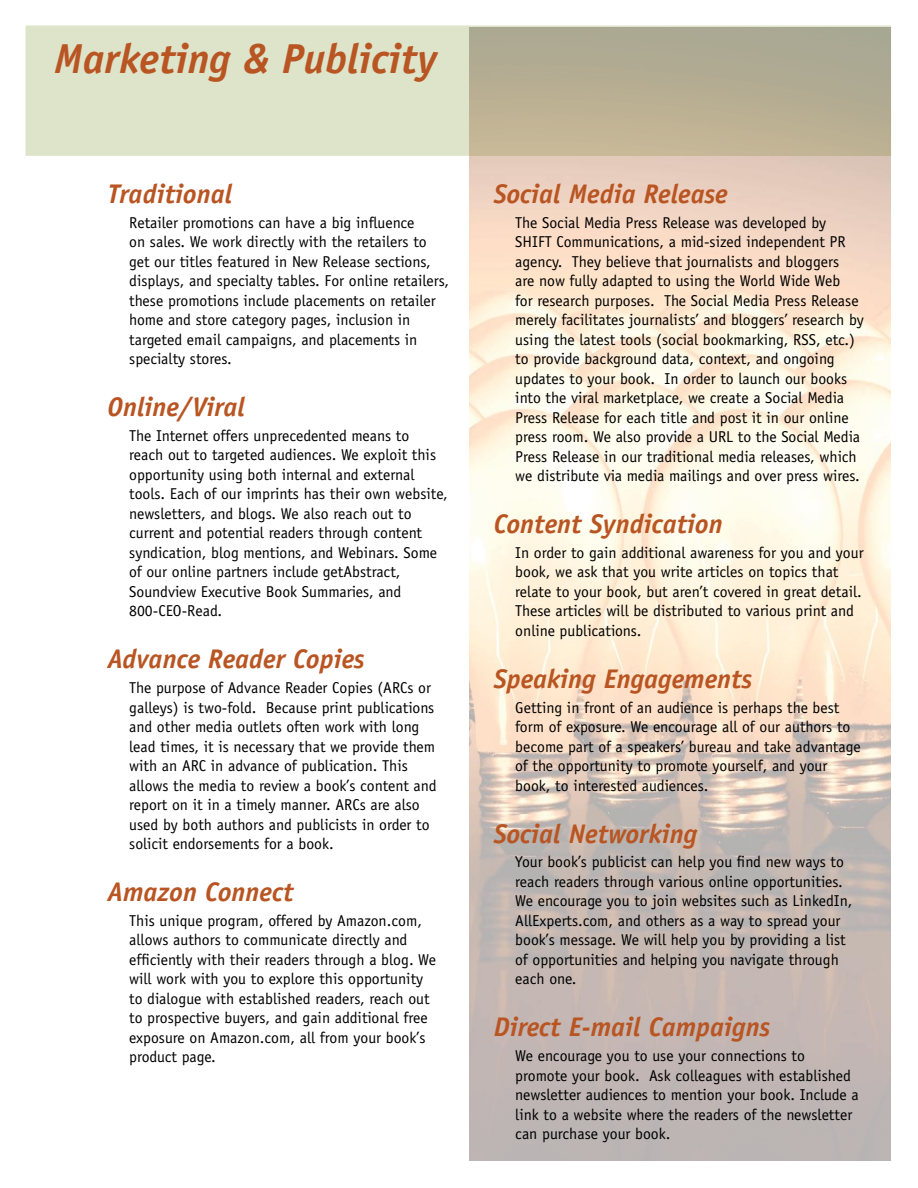
<style>
.page{position:relative;width:918px;height:1188px;background:#fff}
.page>*{position:absolute;margin:0;border:0;box-sizing:border-box;transform-origin:0 0}
.t1{font:italic 700 42px "Officina Sans";color:#b95522}
.t2{font:italic 700 27px "Officina Sans";color:#b95522}
.t3{font:15.75px/19.5px "Officina Sans";color:#000}
</style>
<div class="page">
<img style="left:470px;top:156px;width:421px;height:898px">
<svg style="left:26px;top:26px;width:865px;height:130px;background:#cac9af"></svg>
<h1 class="t1" style="left:54px;top:34px;width:385px">Marketing &amp; Publicity</h1>
<h2 class="t2" style="left:108px;top:177px;width:126px">Traditional</h2>
<p class="t3" style="left:129px;top:213px;width:322px">Retailer promotions can have a big influence<br>on sales. We work directly with the retailers to get our titles featured in New Release sections, displays, and specialty tables. For online retailers, these promotions include placements on retailer home and store category pages, inclusion in targeted email campaigns, and placements in specialty stores.</p>
<h2 class="t2" style="left:108px;top:391px;width:139px">Online/Viral</h2>
<p class="t3" style="left:129px;top:426px;width:320px">The Internet offers unprecedented means to<br>reach out to targeted audiences. We exploit this opportunity using both internal and external tools. Each of our imprints has their own website, newsletters, and blogs. We also reach out to current and potential readers through content syndication, blog mentions, and Webinars. Some of our online partners include getAbstract, Soundview Executive Book Summaries, and 800-CEO-Read.</p>
<h2 class="t2" style="left:108px;top:643px;width:259px">Advance Reader Copies</h2>
<p class="t3" style="left:129px;top:678px;width:309px">The purpose of Advance Reader Copies (ARCs or galleys) is two-fold. Because print publications and other media outlets often work with long lead times, it is necessary that we provide them with an ARC in advance of publication. This allows the media to review a book’s content and report on it in a timely manner. ARCs are also used by both authors and publicists in order to solicit endorsements for a book.</p>
<h2 class="t2" style="left:108px;top:876px;width:188px">Amazon Connect</h2>
<p class="t3" style="left:129px;top:911px;width:308px">This unique program, offered by Amazon.com, allows authors to communicate directly and efficiently with their readers through a blog. We will work with you to explore this opportunity to dialogue with established readers, reach out to prospective buyers, and gain additional free exposure on Amazon.com, all from your book’s product page.</p>
<h2 class="t2" style="left:494px;top:177px;width:236px">Social Media Release</h2>
<p class="t3" style="left:515px;top:213px;width:350px">The Social Media Press Release was developed by SHIFT Communications, a mid-sized independent PR agency. They believe that journalists and bloggers<br>are now fully adapted to using the World Wide Web<br>for research purposes. The Social Media Press Release merely facilitates journalists’ and bloggers’ research by using the latest tools (social bookmarking, RSS, etc.) to provide background data, context, and ongoing updates to your book. In order to launch our books into the viral marketplace, we create a Social Media Press Release for each title and post it in our online press room. We also provide a URL to the Social Media Press Release in our traditional media releases, which we distribute via media mailings and over press wires.</p>
<h2 class="t2" style="left:494px;top:508px;width:231px">Content Syndication</h2>
<p class="t3" style="left:515px;top:543px;width:350px">In order to gain additional awareness for you and your book, we ask that you write articles on topics that relate to your book, but aren’t covered in great detail.<br>These articles will be distributed to various print and online publications.</p>
<h2 class="t2" style="left:494px;top:662px;width:260px">Speaking Engagements</h2>
<p class="t3" style="left:515px;top:698px;width:347px">Getting in front of an audience is perhaps the best form of exposure. We encourage all of our authors to become part of a speakers’ bureau and take advantage of the opportunity to promote yourself, and your book, to interested audiences.</p>
<h2 class="t2" style="left:494px;top:817px;width:205px">Social Networking</h2>
<p class="t3" style="left:515px;top:852px;width:339px">Your book’s publicist can help you find new ways to reach readers through various online opportunities.<br>We encourage you to join websites such as LinkedIn, AllExperts.com, and others as a way to spread your book’s message. We will help you by providing a list of opportunities and helping you navigate through each one.</p>
<h2 class="t2" style="left:494px;top:1011px;width:278px">Direct E-mail Campaigns</h2>
<p class="t3" style="left:515px;top:1046px;width:345px">We encourage you to use your connections to promote your book. Ask colleagues with established newsletter audiences to mention your book. Include a link to a website where the readers of the newsletter can purchase your book.</p>
</div>
